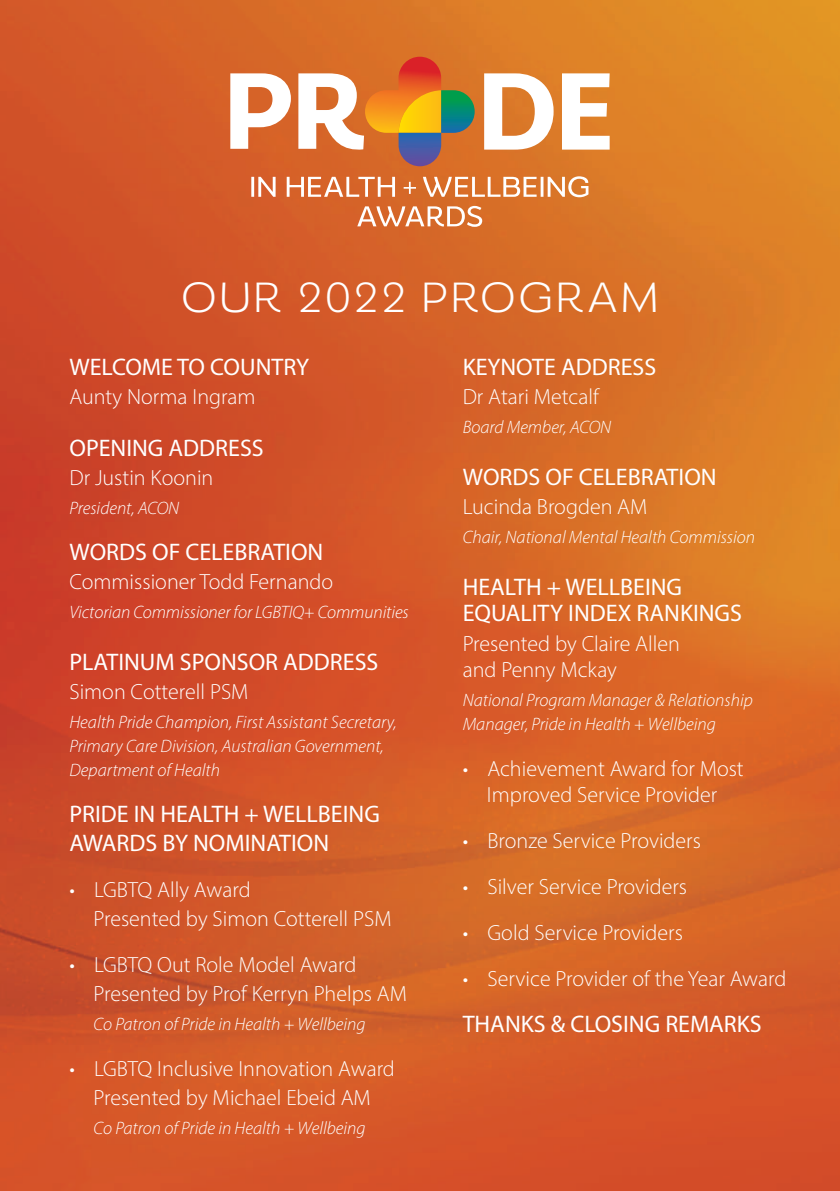
<style>
.page{position:relative;width:840px;height:1191px;background:#fff}
.page>*{position:absolute;margin:0;border:0;box-sizing:border-box;transform-origin:0 0}
.t1{font:300 42px "Rhetoric";letter-spacing:.05em;color:#fff}
.t2{font:24px/29px "Myriad Pro";color:#fff}
.t3{font:300 22px/29px "Myriad Pro";color:#fff}
.t4{font:italic 300 18px/24px "Myriad Pro";color:#fff}
</style>
<div class="page">
<img style="left:0;top:0;width:839px;height:1191px">
<svg style="left:230px;top:73px;width:379px;height:154px"></svg>
<svg style="left:365px;top:57px;width:109px;height:109px;background:#bc7938"></svg>
<h1 class="t1" style="left:181px;top:272px;width:479px">OUR 2022 PROGRAM</h1>
<p class="t2" style="left:69px;top:352px;width:241px">WELCOME TO COUNTRY</p>
<p class="t3" style="left:69px;top:382px;width:187px">Aunty Norma Ingram</p>
<p class="t2" style="left:69px;top:433px;width:196px">OPENING ADDRESS</p>
<p class="t3" style="left:69px;top:463px;width:145px">Dr Justin Koonin</p>
<p class="t4" style="left:69px;top:496px;width:111px">President, ACON</p>
<p class="t2" style="left:69px;top:537px;width:255px">WORDS OF CELEBRATION</p>
<p class="t3" style="left:69px;top:567px;width:265px">Commissioner Todd Fernando</p>
<p class="t4" style="left:69px;top:600px;width:341px">Victorian Commissioner for LGBTIQ+ Communities</p>
<p class="t2" style="left:69px;top:647px;width:310px">PLATINUM SPONSOR ADDRESS</p>
<p class="t3" style="left:69px;top:676px;width:180px">Simon Cotterell PSM</p>
<p class="t4" style="left:69px;top:709px;width:328px">Health Pride Champion, First Assistant Secretary,<br>Primary Care Division, Australian Government,<br>Department of Health</p>
<p class="t2" style="left:69px;top:799px;width:312px">PRIDE IN HEALTH + WELLBEING<br>AWARDS BY NOMINATION</p>
<p class="t3" style="left:93px;top:875px;width:299px;text-indent:-24px">• LGBTQ Ally Award<br>Presented by Simon Cotterell PSM</p>
<p class="t3" style="left:93px;top:950px;width:314px;text-indent:-24px">• LGBTQ Out Role Model Award<br>Presented by Prof Kerryn Phelps AM</p>
<p class="t4" style="left:93px;top:1011px;width:273px">Co Patron of Pride in Health + Wellbeing</p>
<p class="t3" style="left:69px;top:1054px;width:327px;text-align:center">• LGBTQ Inclusive Innovation Award<br>Presented by Michael Ebeid AM</p>
<p class="t4" style="left:93px;top:1115px;width:273px">Co Patron of Pride in Health + Wellbeing</p>
<p class="t2" style="left:462px;top:352px;width:195px">KEYNOTE ADDRESS</p>
<p class="t3" style="left:462px;top:382px;width:138px">Dr Atari Metcalf</p>
<p class="t4" style="left:462px;top:415px;width:150px">Board Member, ACON</p>
<p class="t2" style="left:462px;top:462px;width:255px">WORDS OF CELEBRATION</p>
<p class="t3" style="left:462px;top:492px;width:186px">Lucinda Brogden AM</p>
<p class="t4" style="left:462px;top:525px;width:294px">Chair, National Mental Health Commission</p>
<p class="t2" style="left:462px;top:573px;width:280px;line-height:26px">HEALTH + WELLBEING<br>EQUALITY INDEX RANKINGS</p>
<p class="t3" style="left:462px;top:630px;width:219px;line-height:26px">Presented by Claire Allen and Penny Mckay</p>
<p class="t4" style="left:462px;top:687px;width:291px">National Program Manager &amp; Relationship<br>Manager, Pride in Health + Wellbeing</p>
<p class="t3" style="left:462px;top:755px;width:282px;line-height:26px;text-align:center">• Achievement Award for Most<br>Improved Service Provider</p>
<p class="t3" style="left:462px;top:825px;width:240px">• Bronze Service Providers</p>
<p class="t3" style="left:462px;top:872px;width:226px">• Silver Service Providers</p>
<p class="t3" style="left:462px;top:918px;width:221px">• Gold Service Providers</p>
<p class="t3" style="left:462px;top:964px;width:325px">• Service Provider of the Year Award</p>
<p class="t2" style="left:462px;top:1009px;width:300px">THANKS &amp; CLOSING REMARKS</p>
</div>
